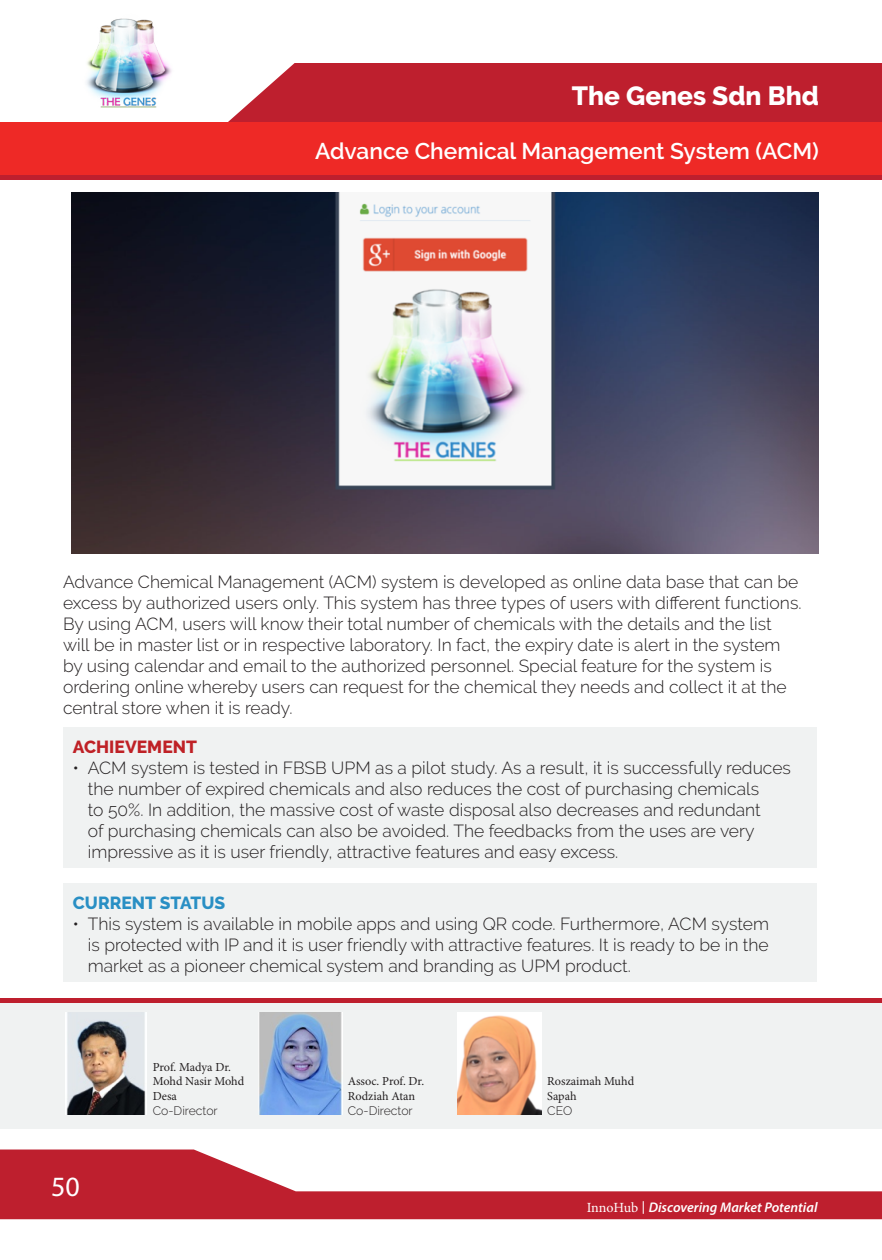
<style>
.page{position:relative;width:882px;height:1260px;background:#fff}
.page>*{position:absolute;margin:0;border:0;box-sizing:border-box;transform-origin:0 0}
.t1{font:28px "Myriad Pro";color:#fff}
.t2{font:800 26.25px "Raleway";color:#fff}
.t3{font:600 22.75px "Raleway";color:#fff}
.t4{font:300 17.5px/21px "Raleway";color:#231f20}
.t5{font:800 17.5px "Raleway";color:#298fc4}
.t6{font:800 17.5px "Raleway";color:#bf2126}
.t7{font:italic 600 14px "Myriad Pro";color:#fff}
.t8{font:12.25px/14.7px "Minion Pro";color:#231f20}
.t9{font:300 12.25px "Raleway";color:#231f20}
.s1{font-family:"Minion Pro";font-weight:400;font-style:normal}
.s2{font-family:"Raleway";font-weight:500;font-style:normal}
</style>
<div class="page">
<div style="left:0;top:999px;width:882px;height:130px;background:#f0f2f2"></div>
<svg style="left:0;top:1150px;width:882px;height:69px;fill:#be1f2e"></svg>
<div style="left:228px;top:63px;width:654px;height:59px;background:#be1f2e"></div>
<div style="left:0;top:122px;width:882px;height:53px;background:#ee2926"></div>
<hr style="left:0;top:999px;width:882px;height:4px;background:#be1f2e">
<hr style="left:0;top:175px;width:882px;height:4px;background:#be1f2e">
<img style="left:71px;top:192px;width:748px;height:362px">
<img style="left:259px;top:1012px;width:83px;height:103px">
<img style="left:65px;top:1012px;width:81px;height:103px">
<img style="left:458px;top:1012px;width:84px;height:103px">
<div style="left:63px;top:883px;width:753px;height:99px;background:#f0f2f2"></div>
<div style="left:63px;top:727px;width:753px;height:141px;background:#f0f2f2"></div>
<img style="left:86px;top:18px;width:86px;height:90px">
<p class="t2" style="left:572px;top:81px;width:249px">The Genes Sdn Bhd</p>
<p class="t3" style="left:315px;top:138px;width:505px">Advance Chemical Management System (ACM)</p>
<p class="t4" style="left:63px;top:571px;width:740px">Advance Chemical Management (ACM) system is developed as online data base that can be excess by authorized users only. This system has three types of users with different functions.<br>By using ACM, users will know their total number of chemicals with the details and the list will be in master list or in respective laboratory. In fact, the expiry date is alert in the system by using calendar and email to the authorized personnel. Special feature for the system is ordering online whereby users can request for the chemical they needs and collect it at the central store when it is ready.</p>
<p class="t6" style="left:73px;top:737px;width:126px">ACHIEVEMENT</p>
<p class="t4" style="left:88px;top:757px;width:705px;text-indent:-15px">• ACM system is tested in FBSB UPM as a pilot study. As a result, it is successfully reduces the number of expired chemicals and also reduces the cost of purchasing chemicals<br>to 50%. In addition, the massive cost of waste disposal also decreases and redundant<br>of purchasing chemicals can also be avoided. The feedbacks from the uses are very impressive as it is user friendly, attractive features and easy excess.</p>
<p class="t5" style="left:73px;top:893px;width:154px">CURRENT STATUS</p>
<p class="t4" style="left:88px;top:913px;width:683px;text-align:justify;text-indent:-15px">• This system is available in mobile apps and using QR code. Furthermore, ACM system is protected with IP and it is user friendly with attractive features. It is ready to be in the market as a pioneer chemical system and branding as UPM product.</p>
<h1 class="t1" style="left:51px;top:1169px;width:30px">50</h1>
<p class="t8" style="left:153px;top:1059px;width:93px">Prof. Madya Dr.<br>Mohd Nasir Mohd<br>Desa</p>
<p class="t9" style="left:153px;top:1103px;width:67px">Co-Director</p>
<p class="t8" style="left:348px;top:1074px;width:78px">Assoc. Prof. Dr.<br>Rodziah Atan</p>
<p class="t9" style="left:348px;top:1103px;width:67px">Co-Director</p>
<p class="t8" style="left:547px;top:1074px;width:88px">Roszaimah Muhd<br>Sapah</p>
<p class="t9" style="left:547px;top:1103px;width:26px">CEO</p>
<p class="t7" style="left:587px;top:1198px;width:232px"><span class="s1">InnoHub</span> <span class="s2">|</span> Discovering Market Potential</p>
</div>
